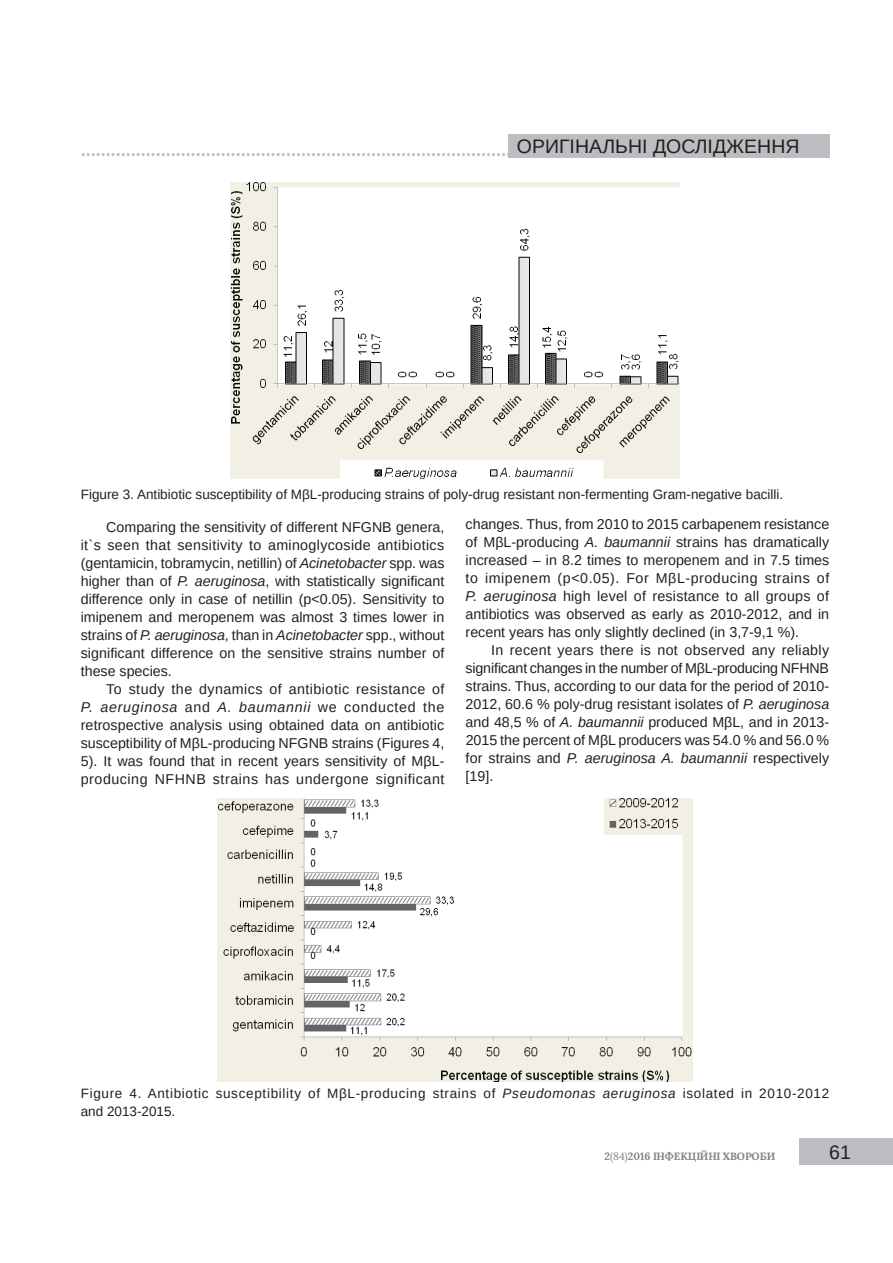
<style>
.page{position:relative;width:893px;height:1263px;background:#fff}
.page>*{position:absolute;margin:0;border:0;box-sizing:border-box;transform-origin:0 0}
.t1{font:19.5px "Arimo";color:#231f20}
.t2{font:700 18px "Arimo";color:#bcbdc0}
.t3{font:14.25px/18px "Arimo";letter-spacing:.005em;color:#231f20;text-align:justify}
.t4{font:13.5px "Arimo";color:#231f20}
.t5{font:13.5px/18px "Arimo";letter-spacing:.05em;color:#231f20}
.t6{font:700 10.5px "Lora";color:#808285}
.s1{font-style:italic}
.s2{font-weight:400}
</style>
<div class="page">
<div style="left:799px;top:1138px;width:94px;height:27px;background:#bcbdc0"></div>
<div style="left:508px;top:134px;width:321px;height:23px;background:#bcbdc0"></div>
<img style="left:231px;top:183px;width:448px;height:295px">
<img style="left:218px;top:798px;width:474px;height:283px">
<h1 class="t1" style="left:517px;top:134px;width:284px">Оригінальні дослідження</h1>
<p class="t2" style="left:81px;top:137px;width:432px">......................................................................................</p>
<p class="t4" style="left:81px;top:486px;width:704px">Figure 3. Antibiotic susceptibility of MβL-producing strains of poly-drug resistant non-fermenting Gram-negative bacilli.</p>
<p class="t3" style="left:81px;top:518px;width:365px;text-indent:25px">Comparing the sensitivity of different NFGNB genera, it`s seen that sensitivity to aminoglycoside antibiotics (gentamicin, tobramycin, netillin) of <span class="s1">Acinetobacter</span> spp. was higher than of <span class="s1">P. aeruginosa</span>, with statistically significant difference only in case of netillin (p&lt;0.05). Sensitivity to imipenem and meropenem was almost 3 times lower in strains of <span class="s1">P. aeruginosa</span>, than in <span class="s1">Acinetobacter</span> spp., without significant difference on the sensitive strains number of these species.</p>
<p class="t3" style="left:81px;top:680px;width:365px;text-indent:25px">To study the dynamics of antibiotic resistance of <span class="s1">P. aeruginosa</span> and <span class="s1">A. baumannii</span> we conducted the retrospective analysis using obtained data on antibiotic susceptibility of MβL-producing NFGNB strains (Figures 4, 5). It was found that in recent years sensitivity of MβL&shy;producing NFHNB strains has undergone significant</p>
<p class="t3" style="left:466px;top:515px;width:365px">changes. Thus, from 2010 to 2015 carbapenem resistance of MβL-producing <span class="s1">A. baumannii</span> strains has dramatically increased – in 8.2 times to meropenem and in 7.5 times to imipenem (p&lt;0.05). For MβL-producing strains of <span class="s1">P. aeruginosa</span> high level of resistance to all groups of antibiotics was observed as early as 2010-2012, and in recent years has only slightly declined (in 3,7-9,1 %).</p>
<p class="t3" style="left:466px;top:641px;width:365px;text-indent:26px">In recent years there is not observed any reliably significant changes in the number of MβL-producing NFHNB strains. Thus, according to our data for the period of 2010- 2012, 60.6 % poly-drug resistant isolates of <span class="s1">P. aeruginosa </span>and 48,5 % of <span class="s1">A. baumannii</span> produced MβL, and in 2013- 2015 the percent of MβL producers was 54.0 % and 56.0 % for strains and <span class="s1">P. aeruginosa A. baumannii</span> respectively [19].</p>
<p class="t5" style="left:81px;top:1085px;width:750px">Figure 4. Antibiotic susceptibility of MβL-producing strains of <span class="s1">Pseudomonas aeruginosa</span> isolated in 2010-2012 and 2013-2015.</p>
<p class="t6" style="left:604px;top:1149px;width:172px">2<span class="s2">(84)</span>2016 ІНФЕКЦІЙНІ ХВОРОБИ</p>
<h1 class="t1" style="left:829px;top:1140px;width:23px">61</h1>
</div>
